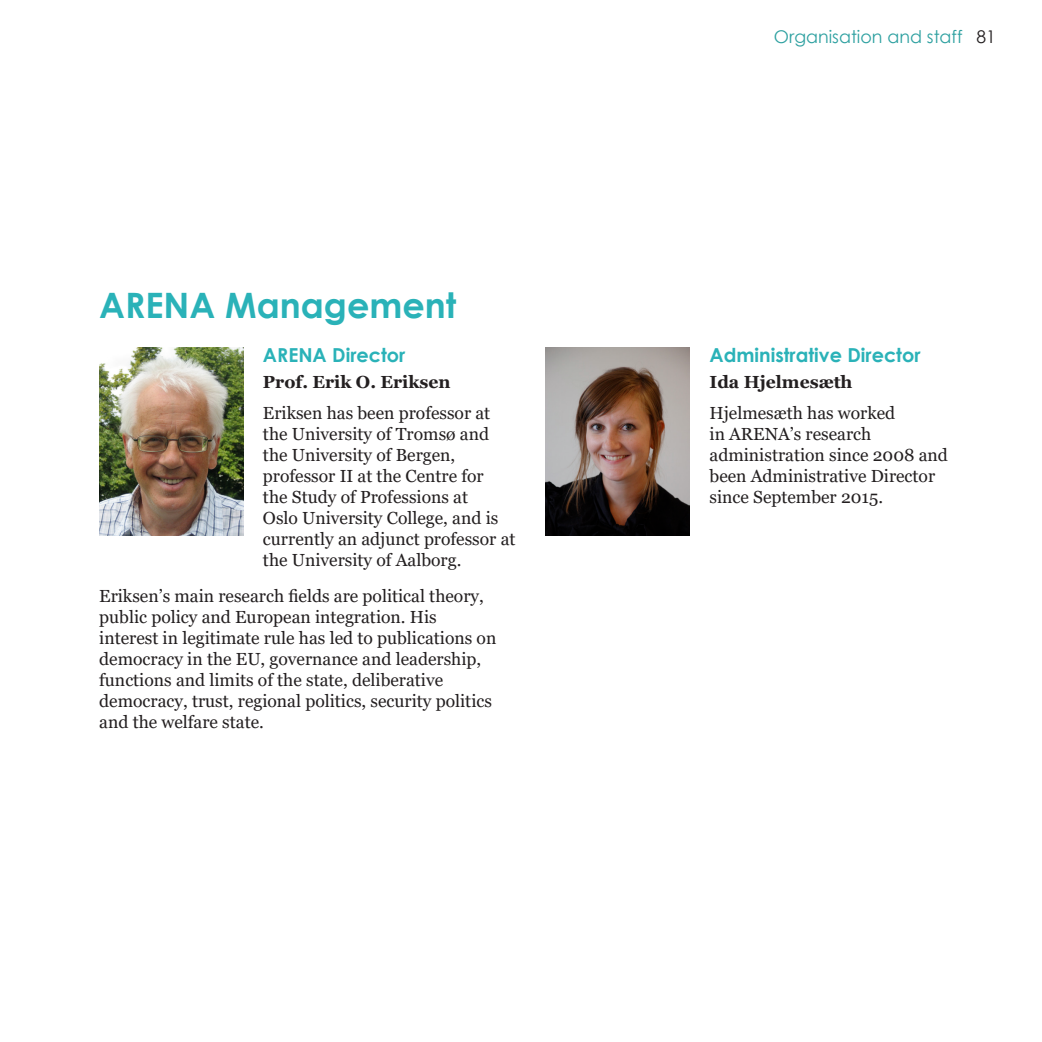
<style>
.page{position:relative;width:1042px;height:1042px;background:#fff}
.page>*{position:absolute;margin:0;border:0;box-sizing:border-box;transform-origin:0 0}
.H1_årsrapport{font:700 35px "Century Gothic";color:#2ab2b8}
.H2_årsrapport_11p{font:700 19.25px "Century Gothic";color:#2ab2b8}
.Brødtekst_uten_innry{font:17.5px/21px "Georgia";color:#231f20}
.Brødtekst_uten_innry-2{font:700 17.5px "Georgia";color:#231f20}
.H1_årsrapport-2{font:17.5px "Century Gothic";color:#2da0a0}
.t1{font:17.5px "Century Gothic";color:#231f20}
</style>
<div class="page">
<img style="left:99px;top:347px;width:144px;height:189px">
<img style="left:546px;top:347px;width:144px;height:189px">
<p class="H1_årsrapport" style="left:99px;top:278px;width:358px">ARENA Management</p>
<p class="H2_årsrapport_11p" style="left:263px;top:340px;width:144px">ARENA Director</p>
<p class="Brødtekst_uten_innry-2" style="left:263px;top:370px;width:189px">Prof. Erik O. Eriksen</p>
<p class="Brødtekst_uten_innry" style="left:263px;top:402px;width:254px">Eriksen has been professor at the University of Tromsø and the University of Bergen, professor II at the Centre for<br>the Study of Professions at<br>Oslo University College, and is currently an adjunct professor at the University of Aalborg.</p>
<p class="Brødtekst_uten_innry" style="left:99px;top:585px;width:399px">Eriksen’s main research fields are political theory, public policy and European integration. His interest in legitimate rule has led to publications on democracy in the EU, governance and leadership, functions and limits of the state, deliberative democracy, trust, regional politics, security politics and the welfare state.</p>
<p class="H1_årsrapport-2" style="left:774px;top:24px;width:190px">Organisation and staff</p>
<p class="t1" style="left:976px;top:24px;width:21px">81</p>
<p class="H2_årsrapport_11p" style="left:709px;top:340px;width:212px">Administrative Director</p>
<p class="Brødtekst_uten_innry-2" style="left:709px;top:370px;width:144px">Ida Hjelmesæth</p>
<p class="Brødtekst_uten_innry" style="left:709px;top:402px;width:240px">Hjelmesæth has worked<br>in ARENA’s research administration since 2008 and been Administrative Director since September 2015.</p>
</div>
